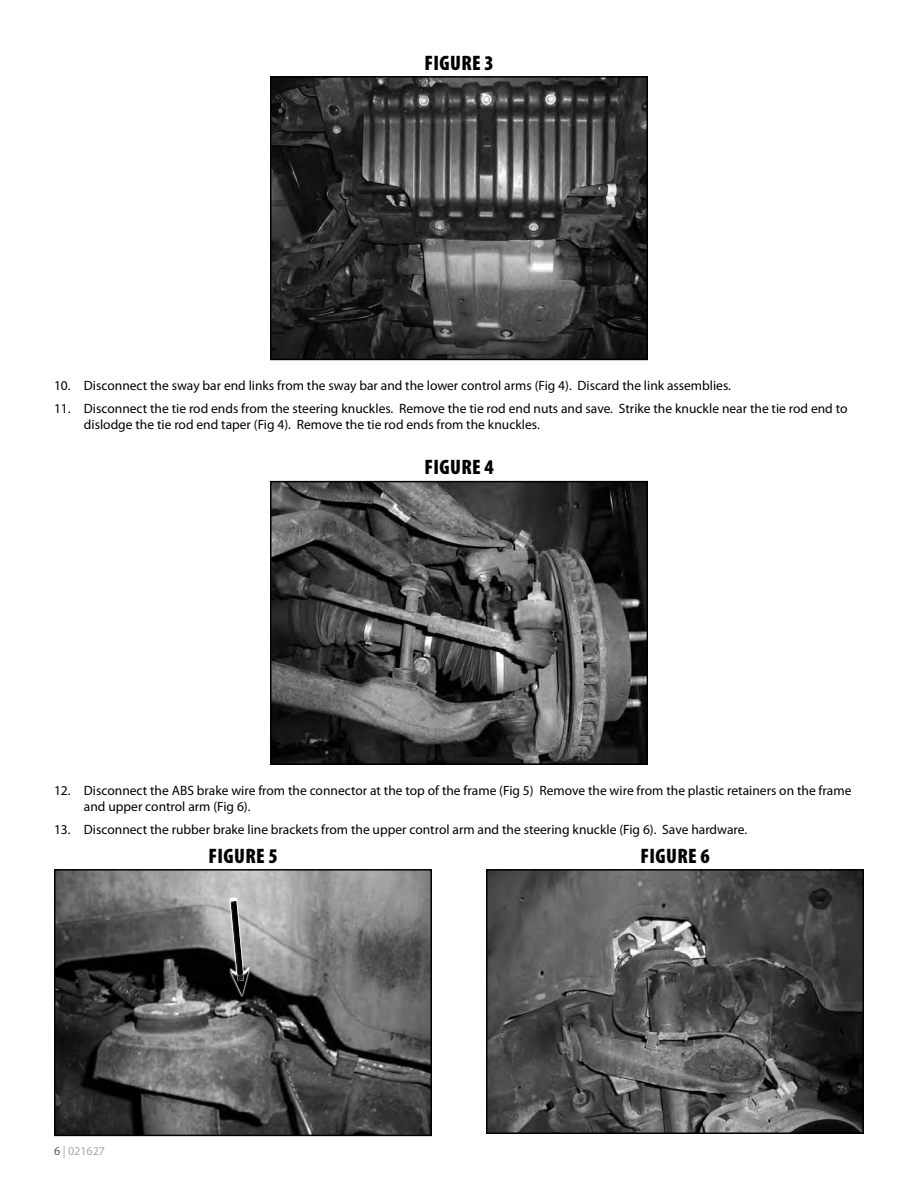
<style>
.page{position:relative;width:918px;height:1188px;background:#fff}
.page>*{position:absolute;margin:0;border:0;box-sizing:border-box;transform-origin:0 0}
.t1{font:900 condensed 21px "Myriad Pro";letter-spacing:.02em;color:#000}
.t2{font:13.5px/16.2px "Myriad Pro";color:#000}
.t3{font:12px "Myriad Pro";color:#a7a9ac}
.s1{color:#58595b}
</style>
<div class="page">
<img style="left:273px;top:79px;width:372px;height:278px">
<div style="left:270px;top:76px;width:378px;height:284px;border:2px solid #000"></div>
<img style="left:273px;top:484px;width:372px;height:278px">
<div style="left:270px;top:481px;width:378px;height:284px;border:2px solid #000"></div>
<img style="left:57px;top:872px;width:372px;height:261px">
<div style="left:54px;top:869px;width:378px;height:267px;border:2px solid #000"></div>
<svg style="left:229px;top:897px;width:21px;height:2px"></svg>
<div style="left:229px;top:899px;width:22px;height:98px;background:#fff;opacity:.75"></div>
<div style="left:229px;top:900px;width:21px;height:97px;background:#000;opacity:.75"></div>
<img style="left:489px;top:872px;width:372px;height:259px">
<div style="left:486px;top:869px;width:378px;height:265px;border:2px solid #000"></div>
<h1 class="t1" style="left:424px;top:51px;width:71px">FIGURE 3</h1>
<p class="t2" style="left:54px;top:377px;width:679px">10. Disconnect the sway bar end links from the sway bar and the lower control arms (Fig 4). Discard the link assemblies.</p>
<p class="t2" style="left:84px;top:400px;width:765px;text-indent:-30px">11. Disconnect the tie rod ends from the steering knuckles. Remove the tie rod end nuts and save. Strike the knuckle near the tie rod end to dislodge the tie rod end taper (Fig 4). Remove the tie rod ends from the knuckles.</p>
<h1 class="t1" style="left:424px;top:456px;width:71px">FIGURE 4</h1>
<p class="t2" style="left:84px;top:782px;width:769px;text-indent:-30px">12. Disconnect the ABS brake wire from the connector at the top of the frame (Fig 5) Remove the wire from the plastic retainers on the frame and upper control arm (Fig 6).</p>
<p class="t2" style="left:54px;top:821px;width:695px">13. Disconnect the rubber brake line brackets from the upper control arm and the steering knuckle (Fig 6). Save hardware.</p>
<h1 class="t1" style="left:208px;top:844px;width:71px">FIGURE 5</h1>
<h1 class="t1" style="left:640px;top:844px;width:71px">FIGURE 6</h1>
<p class="t3" style="left:54px;top:1143px;width:53px"><span class="s1">6</span> | 021627</p>
</div>
